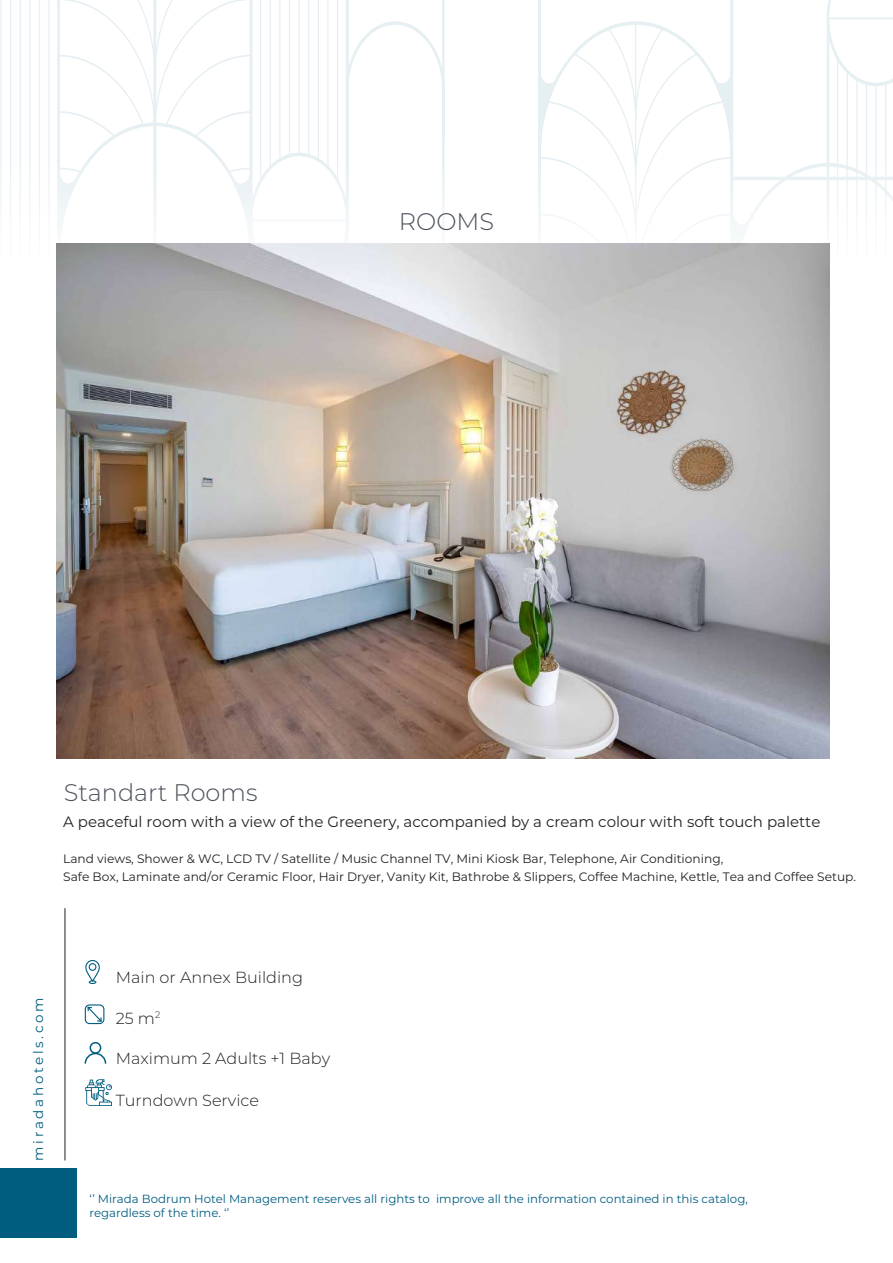
<style>
.page{position:relative;width:893px;height:1263px;background:#fff}
.page>*{position:absolute;margin:0;border:0;box-sizing:border-box;transform-origin:0 0}
.t1{font:300 24px "Montserrat";color:#4b505a}
.t2{font:300 16.05px "Montserrat";color:#231f20}
.t3{font:15px "Montserrat";color:#231f20}
.t4{font:13.5px "Montserrat";letter-spacing:.2em;color:#005d80}
.t5{font:12.15px/18px "Montserrat";color:#231f20}
.t6{font:11.7px/14.1px "Montserrat";color:#005d80}
</style>
<div class="page">
<svg style="left:0;top:0;width:445px;height:157px"></svg>
<svg style="left:538px;top:0;width:355px;height:157px"></svg>
<svg style="left:85px;top:960px;width:15px;height:24px"></svg>
<div style="left:85px;top:1004px;width:19px;height:20px;border:1px solid #005d80;border-radius:4px"></div>
<svg style="left:87px;top:1006px;width:16px;height:17px"></svg>
<svg style="left:84px;top:1042px;width:23px;height:22px"></svg>
<hr style="left:65px;top:908px;width:1px;height:252px;background:#231f20">
<svg style="left:85px;top:1079px;width:27px;height:27px"></svg>
<div style="left:0;top:1168px;width:77px;height:70px;background:#005d80"></div>
<img style="left:57px;top:243px;width:772px;height:515px">
<h1 class="t1" style="left:399px;top:205px;width:97px">ROOMS</h1>
<h1 class="t1" style="left:64px;top:776px;width:195px">Standart Rooms</h1>
<p class="t3" style="left:63px;top:811px;width:759px">A peaceful room with a view of the Greenery, accompanied by a cream colour with soft touch palette</p>
<p class="t5" style="left:63px;top:849px;width:794px">Land views, Shower &amp; WC, LCD TV / Satellite / Music Channel TV, Mini Kiosk Bar, Telephone, Air Conditioning,<br>Safe Box, Laminate and/or Ceramic Floor, Hair Dryer, Vanity Kit, Bathrobe &amp; Slippers, Coffee Machine, Kettle, Tea and Coffee Setup.</p>
<p class="t4" style="left:29px;top:1160px;width:165px;rotate:-90deg">miradahotels.com</p>
<h2 class="t2" style="left:116px;top:966px;width:189px">Main or Annex Building</h2>
<h2 class="t2" style="left:116px;top:1007px;width:46px">25 m<sup>2</sup></h2>
<h2 class="t2" style="left:116px;top:1047px;width:216px">Maximum 2 Adults +1 Baby</h2>
<h2 class="t2" style="left:116px;top:1089px;width:145px">Turndown Service</h2>
<p class="t6" style="left:90px;top:1191px;width:660px">‘’ Mirada Bodrum Hotel Management reserves all rights to improve all the information contained in this catalog, regardless of the time. ‘’</p>
</div>
